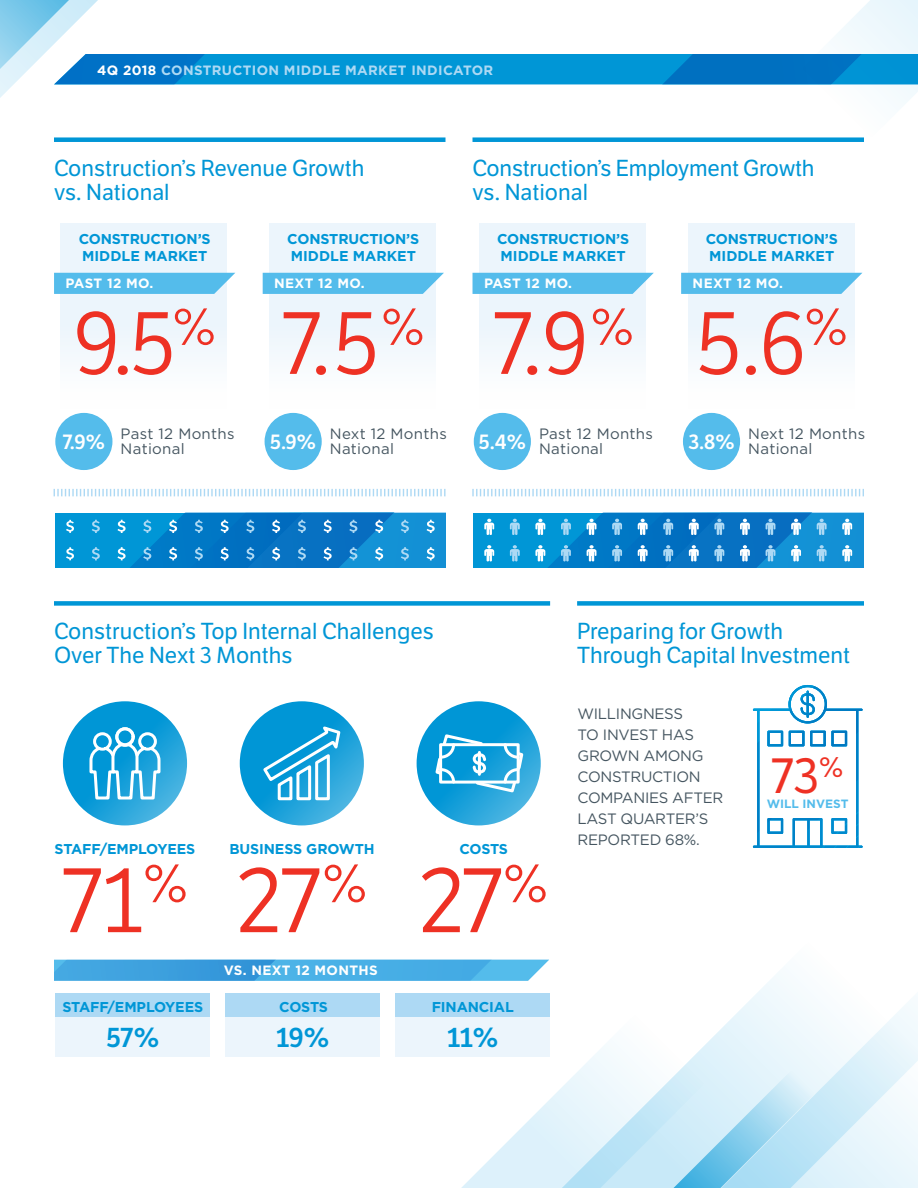
<style>
.page{position:relative;width:918px;height:1188px;background:#fff}
.page>*{position:absolute;margin:0;border:0;box-sizing:border-box;transform-origin:0 0}
.t1{font:90px "LFT Etica";color:#ee3124}
.t2{font:87px "LFT Etica";color:#ee3124}
.t3{font:48.75px "LFT Etica";color:#ee3124}
.t4{font:600 27px "LFT Etica";color:#0096d6}
.t5{font:22.5px/24px "LFT Etica";color:#0096d6}
.t6{font:600 20.4px "LFT Etica";color:#fff}
.t7{font:15px/21px "Gotham";letter-spacing:-.02em;color:#455560}
.t8{font:15px/15px "Gotham";letter-spacing:.02em;color:#455560}
.t9{font:700 14.25px/17.1px "Gotham";letter-spacing:-.01em;color:#0096d6}
.t10{font:700 13.5px "Gotham";letter-spacing:.025em;color:#fff}
.t11{font:700 13.5px "Gotham";letter-spacing:.025em;color:#add9f4}
.t12{font:700 12px "Gotham";color:#54bceb}
.s1{color:#fff}
</style>
<div class="page">
<div style="left:54px;top:601px;width:496px;height:5px;background:#0096d6"></div>
<div style="left:577px;top:601px;width:287px;height:5px;background:#0096d6"></div>
<svg style="left:55px;top:513px;width:391px;height:54px;background:#1389ce"></svg>
<svg style="left:473px;top:513px;width:390px;height:54px;background:#2290d1"></svg>
<svg style="left:54px;top:489px;width:392px;height:7px"></svg>
<svg style="left:472px;top:489px;width:392px;height:7px"></svg>
<svg style="left:738px;top:973px;width:180px;height:215px;fill:#eef8fd"></svg>
<svg style="left:461px;top:1012px;width:355px;height:176px"></svg>
<div style="left:395px;top:994px;width:155px;height:39px;background:#add9f4"></div>
<div style="left:395px;top:1018px;width:155px;height:39px;background:#ecf5fc"></div>
<div style="left:225px;top:994px;width:155px;height:39px;background:#add9f4"></div>
<div style="left:225px;top:1018px;width:155px;height:39px;background:#ecf5fc"></div>
<div style="left:55px;top:994px;width:155px;height:39px;background:#add9f4"></div>
<div style="left:55px;top:1018px;width:155px;height:39px;background:#ecf5fc"></div>
<div style="left:61px;top:223px;width:166px;height:186px;background:linear-gradient(to right,#f1f8fd,#f1f8fd)"></div>
<div style="left:479px;top:223px;width:166px;height:186px;background:linear-gradient(to right,#f1f8fd,#f1f8fd)"></div>
<div style="left:270px;top:223px;width:166px;height:186px;background:linear-gradient(to right,#f1f8fd,#f1f8fd)"></div>
<div style="left:688px;top:223px;width:166px;height:186px;background:linear-gradient(to right,#f1f8fd,#f1f8fd)"></div>
<svg style="left:54px;top:273px;width:181px;height:21px;background:#5dbfec"></svg>
<svg style="left:473px;top:273px;width:181px;height:21px;background:#5ebfec"></svg>
<svg style="left:263px;top:273px;width:181px;height:21px;background:#5ebfec"></svg>
<svg style="left:54px;top:960px;width:495px;height:21px;background:#49abe3"></svg>
<svg style="left:681px;top:273px;width:181px;height:21px;background:#5dbfec"></svg>
<svg style="left:0;top:0;width:918px;height:142px"></svg>
<svg style="left:753px;top:685px;width:61px;height:163px"></svg>
<img style="left:814px;top:686px;width:12px;height:162px">
<img style="left:826px;top:698px;width:12px;height:150px">
<img style="left:838px;top:708px;width:12px;height:140px">
<img style="left:850px;top:708px;width:13px;height:140px">
<svg style="left:240px;top:701px;width:124px;height:124px;background:#1aa0d9"></svg>
<svg style="left:63px;top:701px;width:124px;height:124px;background:#189fd9"></svg>
<svg style="left:417px;top:701px;width:124px;height:124px;background:#189fd9"></svg>
<svg style="left:261px;top:723px;width:81px;height:79px;background:#3eafdf"></svg>
<svg style="left:88px;top:726px;width:74px;height:75px"></svg>
<svg style="left:434px;top:732px;width:91px;height:62px"></svg>
<div style="left:55px;top:413px;width:57px;height:57px;background:#54bceb;border-radius:50%"></div>
<div style="left:265px;top:413px;width:57px;height:57px;background:#54bceb;border-radius:50%"></div>
<div style="left:683px;top:413px;width:57px;height:57px;background:#54bceb;border-radius:50%"></div>
<div style="left:474px;top:413px;width:57px;height:57px;background:#54bceb;border-radius:50%"></div>
<p class="t11" style="left:97px;top:61px;width:398px"><span class="s1">4Q 2018</span> CONSTRUCTION MIDDLE MARKET INDICATOR</p>
<p class="t5" style="left:54px;top:156px;width:312px">Construction’s Revenue Growth vs. National</p>
<p class="t5" style="left:472px;top:156px;width:344px">Construction’s Employment Growth vs. National</p>
<p class="t9" style="left:79px;top:230px;width:134px">CONSTRUCTION’S<br>MIDDLE MARKET</p>
<p class="t9" style="left:497px;top:230px;width:134px">CONSTRUCTION’S<br>MIDDLE MARKET</p>
<p class="t9" style="left:287px;top:230px;width:134px">CONSTRUCTION’S<br>MIDDLE MARKET</p>
<p class="t9" style="left:706px;top:230px;width:134px">CONSTRUCTION’S<br>MIDDLE MARKET</p>
<p class="t10" style="left:66px;top:274px;width:89px">PAST 12 MO.</p>
<p class="t10" style="left:274px;top:274px;width:92px">NEXT 12 MO.</p>
<p class="t10" style="left:484px;top:274px;width:89px">PAST 12 MO.</p>
<p class="t10" style="left:693px;top:274px;width:92px">NEXT 12 MO.</p>
<h2 class="t2" style="left:74px;top:293px;width:143px">9.5<sup>%</sup></h2>
<h2 class="t2" style="left:493px;top:293px;width:142px">7.9<sup>%</sup></h2>
<h2 class="t2" style="left:282px;top:293px;width:144px">7.5<sup>%</sup></h2>
<h2 class="t2" style="left:696px;top:293px;width:153px">5.6<sup>%</sup></h2>
<p class="t8" style="left:121px;top:426px;width:115px">Past 12 Months<br>National</p>
<p class="t8" style="left:539px;top:426px;width:115px">Past 12 Months<br>National</p>
<p class="t8" style="left:330px;top:426px;width:118px">Next 12 Months<br>National</p>
<p class="t8" style="left:748px;top:426px;width:118px">Next 12 Months<br>National</p>
<p class="t6" style="left:63px;top:429px;width:44px">7.9%</p>
<p class="t6" style="left:270px;top:429px;width:48px">5.9%</p>
<p class="t6" style="left:479px;top:429px;width:49px">5.4%</p>
<p class="t6" style="left:688px;top:429px;width:48px">3.8%</p>
<p class="t5" style="left:54px;top:620px;width:382px">Construction’s Top Internal Challenges<br>Over The Next 3 Months</p>
<p class="t5" style="left:577px;top:620px;width:275px">Preparing for Growth<br>Through Capital Investment</p>
<p class="t9" style="left:55px;top:841px;width:142px">STAFF/EMPLOYEES</p>
<h1 class="t1" style="left:62px;top:848px;width:127px">71<sup>%</sup></h1>
<p class="t9" style="left:229px;top:841px;width:147px">BUSINESS GROWTH</p>
<h1 class="t1" style="left:237px;top:848px;width:132px">27<sup>%</sup></h1>
<p class="t10" style="left:224px;top:961px;width:156px">VS. NEXT 12 MONTHS</p>
<p class="t9" style="left:459px;top:841px;width:50px">COSTS</p>
<h1 class="t1" style="left:420px;top:848px;width:130px">27<sup>%</sup></h1>
<p class="t9" style="left:62px;top:998px;width:142px">STAFF/EMPLOYEES</p>
<p class="t9" style="left:279px;top:998px;width:50px">COSTS</p>
<p class="t9" style="left:432px;top:998px;width:84px">FINANCIAL</p>
<p class="t4" style="left:106px;top:1021px;width:54px">57%</p>
<p class="t4" style="left:276px;top:1021px;width:55px">19%</p>
<p class="t4" style="left:447px;top:1021px;width:53px">11%</p>
<p class="t7" style="left:578px;top:703px;width:147px">WILLINGNESS<br>TO INVEST HAS<br>GROWN AMONG<br>CONSTRUCTION<br>COMPANIES AFTER<br>LAST QUARTER’S<br>REPORTED 68%.</p>
<h3 class="t3" style="left:772px;top:747px;width:73px">73<sup>%</sup></h3>
<p class="t12" style="left:767px;top:796px;width:83px">WILL INVEST</p>
</div>
